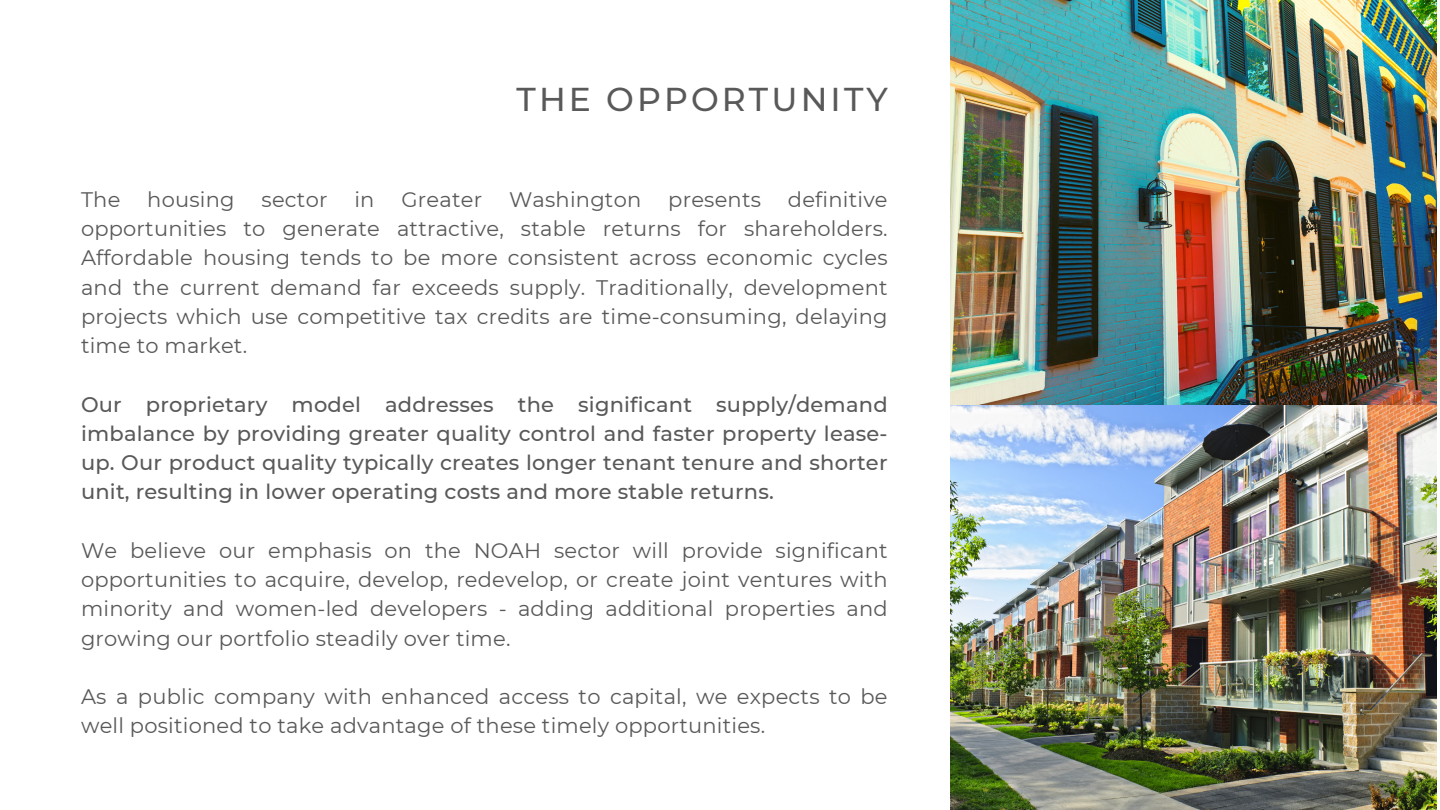
<style>
.page{position:relative;width:1440px;height:810px;background:#fff}
.page>*{position:absolute;margin:0;border:0;box-sizing:border-box;transform-origin:0 0}
.t1{font:500 33px "Montserrat";letter-spacing:.095em;color:#595959}
.t2{font:21px/29.2px "Montserrat";letter-spacing:.01em;color:#595959;text-align:justify}
.t3{font:500 21px/29.2px "Montserrat";letter-spacing:.01em;color:#595959;text-align:justify}
</style>
<div class="page">
<img style="left:951px;top:0;width:485px;height:810px">
<p class="t1" style="left:517px;top:80px;width:373px">THE OPPORTUNITY</p>
<p class="t2" style="left:81px;top:185px;width:808px;text-indent:707px">definitive opportunities to generate attractive, stable returns for shareholders.<br>Affordable housing tends to be more consistent across economic cycles and the current demand far exceeds supply. Traditionally, development projects which use competitive tax credits are time-consuming, delaying time to market.</p>
<p class="t2" style="left:81px;top:185px;width:41px">The</p>
<p class="t2" style="left:147px;top:185px;width:89px">housing</p>
<p class="t2" style="left:262px;top:185px;width:67px">sector</p>
<p class="t2" style="left:354px;top:185px;width:22px">in</p>
<p class="t2" style="left:401px;top:185px;width:82px">Greater</p>
<p class="t2" style="left:509px;top:185px;width:134px">Washington</p>
<p class="t2" style="left:668px;top:185px;width:94px">presents</p>
<p class="t3" style="left:81px;top:389px;width:808px">Our proprietary model addresses the significant supply/demand imbalance by providing greater quality control and faster property lease&shy;up. Our product quality typically creates longer tenant tenure and shorter unit, resulting in lower operating costs and more stable returns.</p>
<p class="t2" style="left:81px;top:536px;width:808px">We believe our emphasis on the NOAH sector will provide significant opportunities to acquire, develop, redevelop, or create joint ventures with minority and women-led developers - adding additional properties and growing our portfolio steadily over time.</p>
<p class="t2" style="left:81px;top:682px;width:808px">As a public company with enhanced access to capital, we expects to be well positioned to take advantage of these timely opportunities.</p>
</div>
